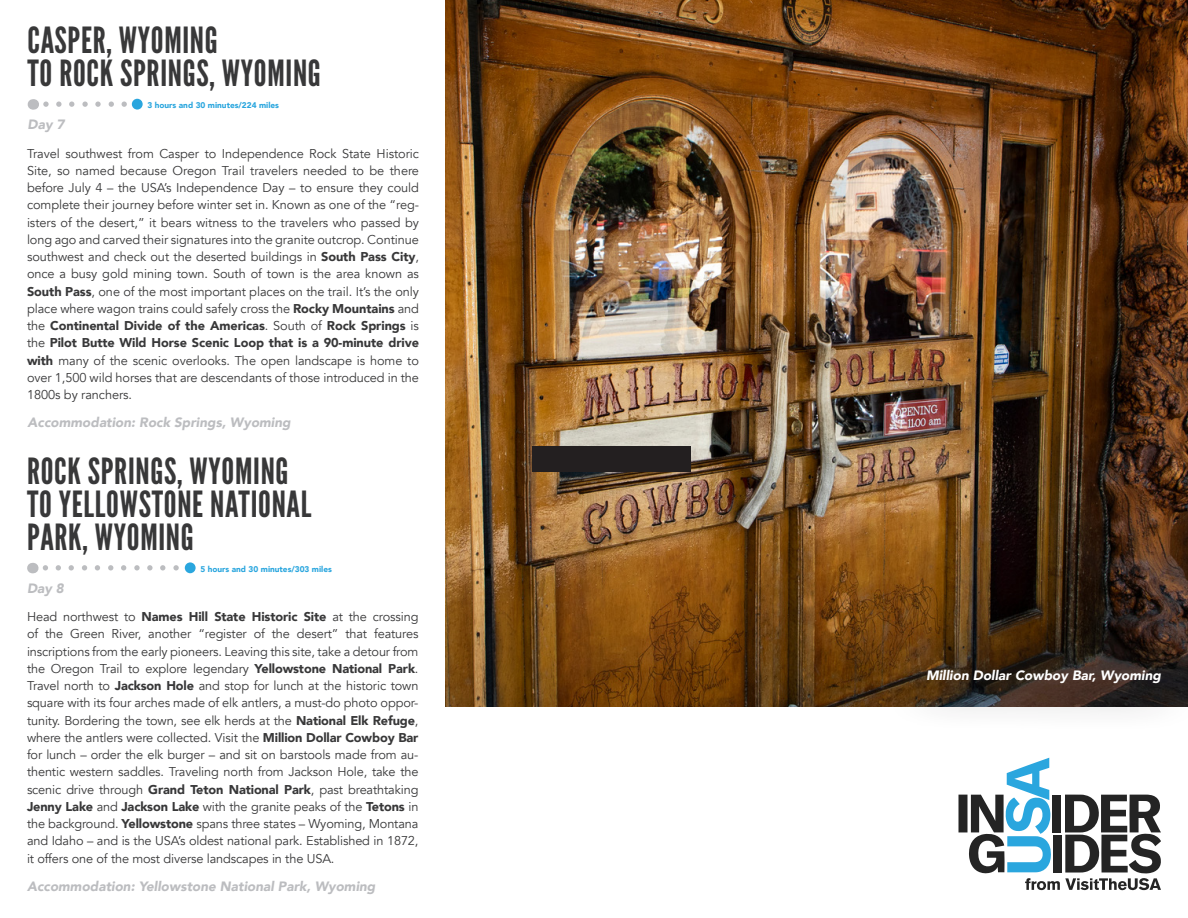
<style>
.page{position:relative;width:1188px;height:918px;background:#fff}
.page>*{position:absolute;margin:0;border:0;box-sizing:border-box;transform-origin:0 0}
.Section_Title_no_lin{font:36px/33px "League Gothic";letter-spacing:.02em;color:#383839}
.Accommodation{font:italic 900 13.5px "Avenir";color:#bcbdc0}
.Photo_Caption{font:italic 900 13.5px "Avenir";color:#fff}
.Section_Title_no_lin-2{font:italic 900 13.5px "Avenir";color:#bcbdc0}
.t1{font:12.75px/17.2px "Avenir";letter-spacing:-.01em;color:#383839;text-align:justify}
.t2{font:900 8.25px "Avenir";color:#2aa6de}
.s1{font-weight:900}
</style>
<div class="page">
<img style="left:446px;top:0;width:742px;height:706px">
<div style="left:878px;top:619px;width:310px;height:115px;background:#231f20;opacity:.5"></div>
<svg style="left:82px;top:565px;width:18px;height:5px"></svg>
<svg style="left:108px;top:565px;width:18px;height:5px"></svg>
<svg style="left:82px;top:102px;width:19px;height:5px"></svg>
<svg style="left:109px;top:102px;width:18px;height:5px"></svg>
<div style="left:132px;top:99px;width:11px;height:11px;background:#2aa6de;border-radius:50%"></div>
<svg style="left:958px;top:758px;width:203px;height:132px"></svg>
<div style="left:532px;top:446px;width:159px;height:26px;background:#231f20"></div>
<svg style="left:134px;top:565px;width:31px;height:5px"></svg>
<svg style="left:173px;top:565px;width:12px;height:5px"></svg>
<div style="left:185px;top:562px;width:11px;height:11px;background:#2aa6de;border-radius:50%"></div>
<svg style="left:43px;top:102px;width:31px;height:5px"></svg>
<svg style="left:43px;top:565px;width:31px;height:5px"></svg>
<p class="Section_Title_no_lin" style="left:28px;top:24px;width:295px">CASPER, WYOMING<br>TO ROCK SPRINGS, WYOMING</p>
<p class="Section_Title_no_lin-2" style="left:28px;top:113px;width:38px">Day 7</p>
<p class="t1" style="left:27px;top:145px;width:394px">Travel southwest from Casper to Independence Rock State Historic Site, so named because Oregon Trail travelers needed to be there before July 4 – the USA’s Independence Day – to ensure they could complete their journey before winter set in. Known as one of the “reg&shy;isters of the desert,” it bears witness to the travelers who passed by long ago and carved their signatures into the granite outcrop. Continue southwest and check out the deserted buildings in <span class="s1">South Pass City</span>, once a busy gold mining town. South of town is the area known as <span class="s1">South Pass</span>, one of the most important places on the trail. It’s the only place where wagon trains could safely cross the <span class="s1">Rocky Mountains</span> and the <span class="s1">Continental Divide of the Americas</span>. South of <span class="s1">Rock Springs</span> is the <span class="s1">Pilot Butte Wild Horse Scenic Loop that is a 90-minute drive with</span> many of the scenic overlooks. The open landscape is home to over 1,500 wild horses that are descendants of those introduced in the 1800s by ranchers.</p>
<p class="Accommodation" style="left:28px;top:411px;width:265px">Accommodation: Rock Springs, Wyoming</p>
<p class="t2" style="left:147px;top:98px;width:133px">3 hours and 30 minutes/224 miles</p>
<p class="Section_Title_no_lin" style="left:27px;top:455px;width:286px">ROCK SPRINGS, WYOMING<br>TO YELLOWSTONE NATIONAL<br>PARK, WYOMING</p>
<p class="t2" style="left:200px;top:562px;width:133px">5 hours and 30 minutes/303 miles</p>
<p class="Section_Title_no_lin-2" style="left:27px;top:577px;width:38px">Day 8</p>
<p class="t1" style="left:27px;top:608px;width:393px">Head northwest to <span class="s1">Names Hill State Historic Site</span> at the crossing of the Green River, another “register of the desert” that features inscriptions from the early pioneers. Leaving this site, take a detour from the Oregon Trail to explore legendary <span class="s1">Yellowstone National Park</span>.<br>Travel north to <span class="s1">Jackson Hole</span> and stop for lunch at the historic town square with its four arches made of elk antlers, a must-do photo oppor&shy;tunity. Bordering the town, see elk herds at the <span class="s1">National Elk Refuge</span>, where the antlers were collected. Visit the <span class="s1">Million Dollar Cowboy Bar </span>for lunch – order the elk burger – and sit on barstools made from au&shy;thentic western saddles. Traveling north from Jackson Hole, take the scenic drive through <span class="s1">Grand Teton National Park</span>, past breathtaking <span class="s1">Jenny Lake</span> and <span class="s1">Jackson Lake</span> with the granite peaks of the <span class="s1">Tetons</span> in the background. <span class="s1">Yellowstone</span> spans three states – Wyoming, Montana and Idaho – and is the USA’s oldest national park. Established in 1872, it offers one of the most diverse landscapes in the USA.</p>
<p class="Accommodation" style="left:27px;top:875px;width:350px">Accommodation: Yellowstone National Park, Wyoming</p>
<p class="Photo_Caption" style="left:926px;top:664px;width:236px">Million Dollar Cowboy Bar, Wyoming</p>
</div>
